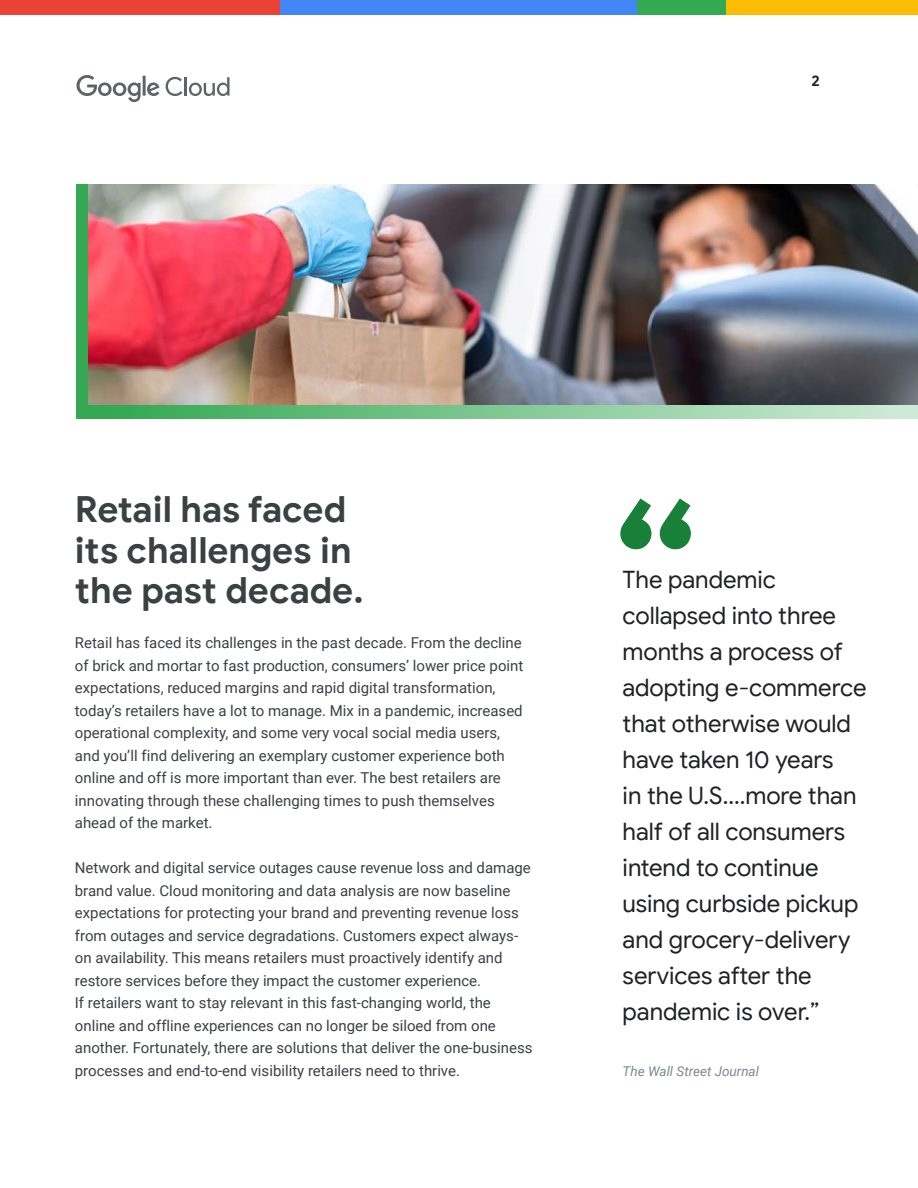
<style>
.page{position:relative;width:918px;height:1188px;background:#fff}
.page>*{position:absolute;margin:0;border:0;box-sizing:border-box;transform-origin:0 0}
.t1{font:700 180px "Google Sans";color:#188038}
.t2{font:700 36px/40.5px "Google Sans";letter-spacing:-.005em;color:#3c4043}
.t3{font:24px/36px "Google Sans";color:#202124}
.t4{font:15px/22.5px "Roboto";color:#3c4043}
.t5{font:700 15px "Google Sans";color:#202124}
.t6{font:italic 13.5px "Roboto";color:#80868b}
</style>
<div class="page">
<svg style="left:76px;top:75px;width:84px;height:27px"></svg>
<svg style="left:166px;top:77px;width:64px;height:19px"></svg>
<div style="left:76px;top:184px;width:842px;height:234px;background:linear-gradient(to right,#2ea54e,#d0ebd8)"></div>
<img style="left:88px;top:184px;width:830px;height:221px">
<div style="left:0;top:0;width:281px;height:15px;background:#ea4335"></div>
<div style="left:281px;top:0;width:356px;height:15px;background:#4285f4"></div>
<div style="left:637px;top:0;width:90px;height:15px;background:#34a853"></div>
<div style="left:727px;top:0;width:191px;height:15px;background:#fbbc04"></div>
<p class="t5" style="left:812px;top:72px;width:10px">2</p>
<h2 class="t2" style="left:75px;top:490px;width:290px">Retail has faced its challenges in the past decade.</h2>
<p class="t4" style="left:75px;top:631px;width:450px">Retail has faced its challenges in the past decade. From the decline of brick and mortar to fast production, consumers’ lower price point expectations, reduced margins and rapid digital transformation, today’s retailers have a lot to manage. Mix in a pandemic, increased operational complexity, and some very vocal social media users, and you’ll find delivering an exemplary customer experience both online and off is more important than ever. The best retailers are innovating through these challenging times to push themselves ahead of the market.</p>
<p class="t4" style="left:75px;top:856px;width:459px">Network and digital service outages cause revenue loss and damage brand value. Cloud monitoring and data analysis are now baseline expectations for protecting your brand and preventing revenue loss from outages and service degradations. Customers expect always&shy;on availability. This means retailers must proactively identify and restore services before they impact the customer experience.<br>If retailers want to stay relevant in this fast-changing world, the online and offline experiences can no longer be siloed from one another. Fortunately, there are solutions that deliver the one-business processes and end-to-end visibility retailers need to thrive.</p>
<h1 class="t1" style="left:612px;top:457px;width:89px">“</h1>
<p class="t3" style="left:623px;top:562px;width:246px">The pandemic collapsed into three months a process of adopting e-commerce that otherwise would have taken 10 years<br>in the U.S....more than half of all consumers intend to continue using curbside pickup and grocery-delivery services after the pandemic is over.”</p>
<p class="t6" style="left:623px;top:1061px;width:138px">The Wall Street Journal</p>
</div>
